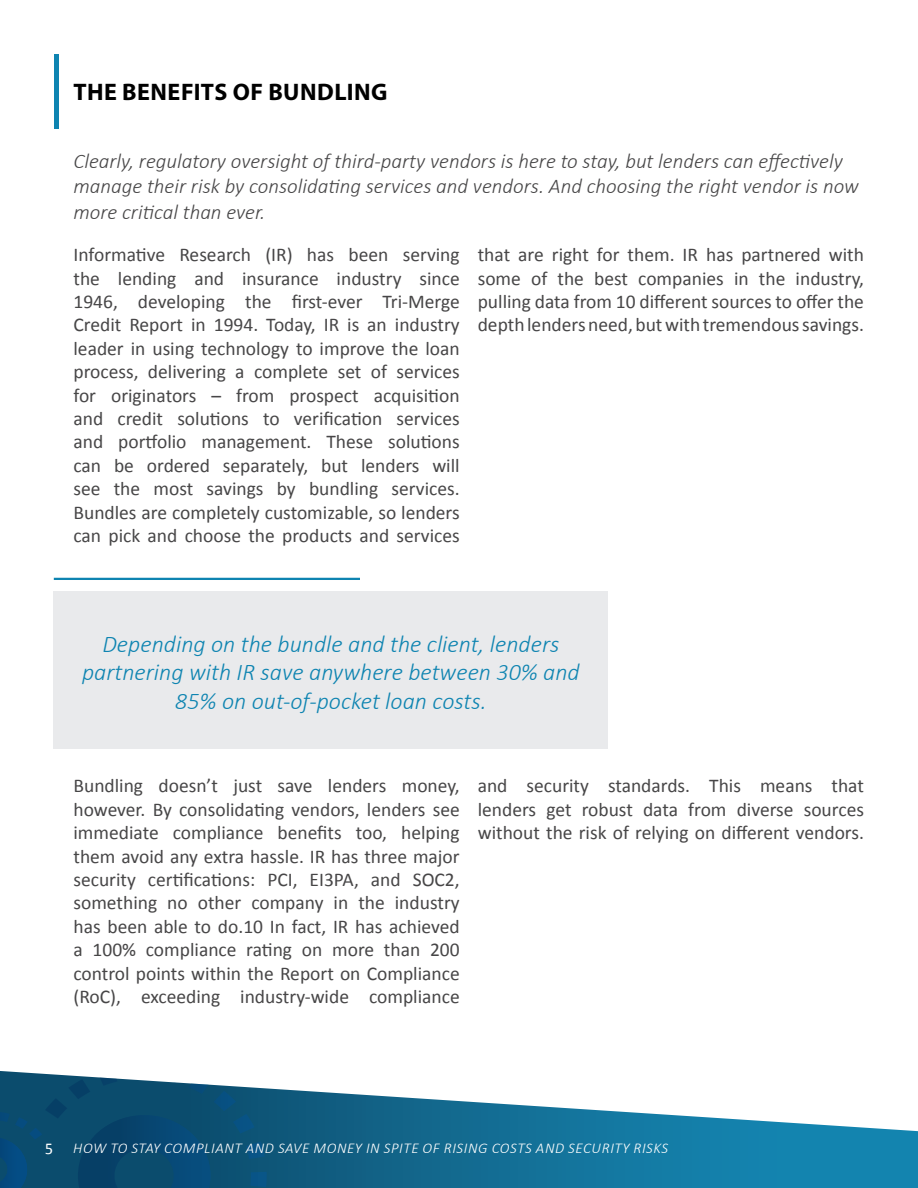
<style>
.page{position:relative;width:918px;height:1188px;background:#fff}
.page>*{position:absolute;margin:0;border:0;box-sizing:border-box;transform-origin:0 0}
.t1{font:italic 300 24px/28.8px "Calibri";color:#0e84b1;text-align:center}
.t2{font:700 24px "Myriad Pro";letter-spacing:.02em;color:#000}
.t3{font:italic 300 21px/25.2px "Calibri";color:#474647}
.t4{font:19.5px/23.4px "Calibri";color:#474647;text-align:justify}
.t5{font:italic 300 15px "Calibri";letter-spacing:.04em;color:#fff}
.s1{font-weight:400;font-style:normal;font-size:16.5px}
</style>
<div class="page">
<svg style="left:267px;top:1088px;width:651px;height:100px"></svg>
<svg style="left:0;top:1071px;width:267px;height:117px;background:#1c587a"></svg>
<hr style="left:54px;top:578px;width:306px;height:2px;background:#0e84b1">
<div style="left:54px;top:592px;width:554px;height:157px;background:#e9eaec"></div>
<hr style="left:54px;top:54px;width:4px;height:74px;background:#0e84b1">
<p class="t2" style="left:74px;top:76px;width:315px">THE BENEFITS OF BUNDLING</p>
<p class="t3" style="left:73px;top:148px;width:787px">Clearly, regulatory oversight of third-party vendors is here to stay, but lenders can effectively manage their risk by consolidating services and vendors. And choosing the right vendor is now more critical than ever.</p>
<p class="t4" style="left:73px;top:243px;width:388px">Informative Research (IR) has been serving the lending and insurance industry since 1946, developing the first-ever Tri-Merge Credit Report in 1994. Today, IR is an industry leader in using technology to improve the loan process, delivering a complete set of services for originators – from prospect acquisition and credit solutions to verification services and portfolio management. These solutions can be ordered separately, but lenders will see the most savings by bundling services.<br>Bundles are completely customizable, so lenders can pick and choose the products and services</p>
<p class="t4" style="left:478px;top:243px;width:388px">that are right for them. IR has partnered with some of the best companies in the industry, pulling data from 10 different sources to offer the depth lenders need, but with tremendous savings.</p>
<p class="t1" style="left:82px;top:629px;width:499px">Depending on the bundle and the client, lenders partnering with IR save anywhere between 30% and<br>85% on out-of-pocket loan costs.</p>
<p class="t4" style="left:73px;top:774px;width:388px">Bundling doesn’t just save lenders money, however. By consolidating vendors, lenders see immediate compliance benefits too, helping them avoid any extra hassle. IR has three major security certifications: PCI, EI3PA, and SOC2, something no other company in the industry has been able to do.10 In fact, IR has achieved a 100% compliance rating on more than 200 control points within the Report on Compliance (RoC), exceeding industry-wide compliance</p>
<p class="t4" style="left:478px;top:774px;width:388px">and security standards. This means that lenders get robust data from diverse sources without the risk of relying on different vendors.</p>
<p class="t5" style="left:45px;top:1139px;width:624px"><span class="s1">5</span> HOW TO STAY COMPLIANT AND SAVE MONEY IN SPITE OF RISING COSTS AND SECURITY RISKS</p>
</div>
